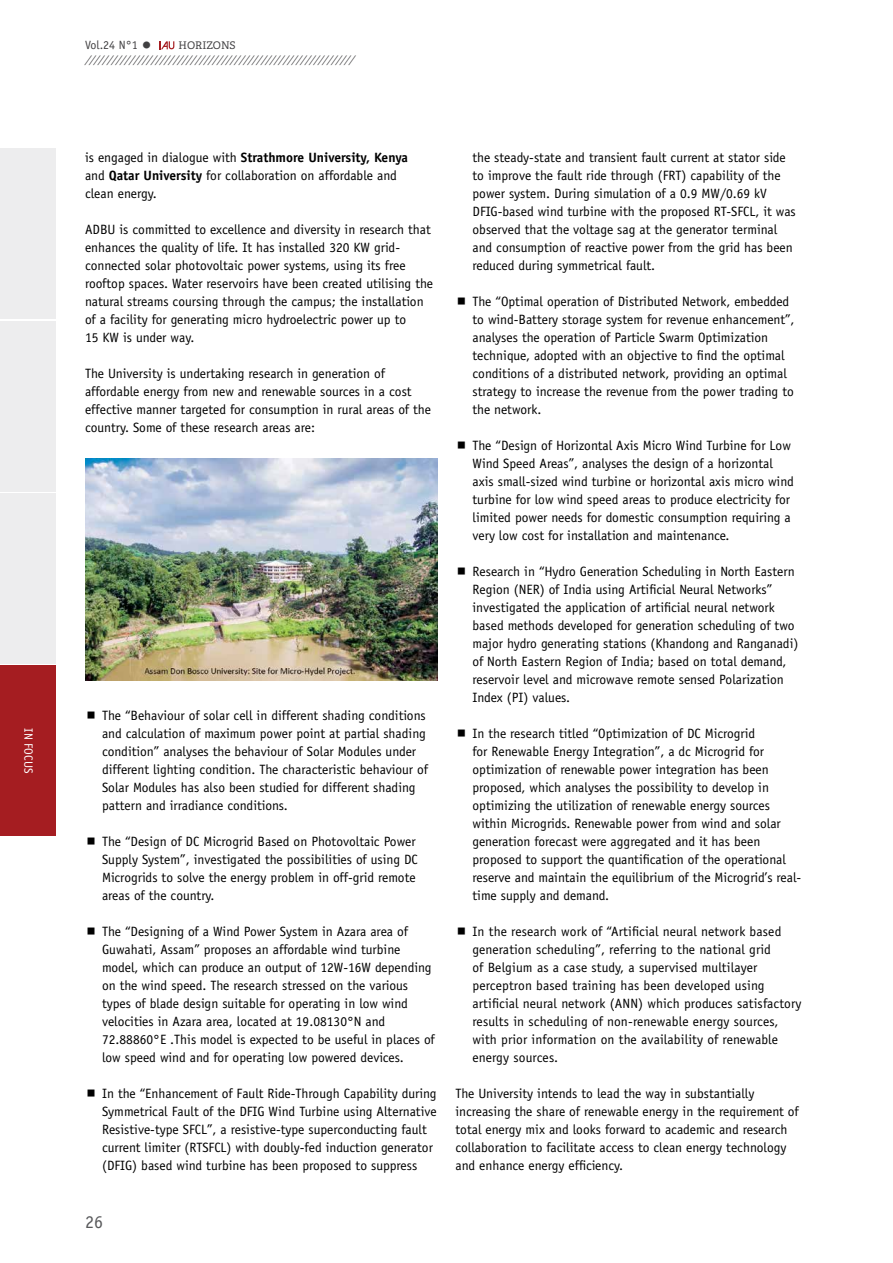
<style>
.page{position:relative;width:893px;height:1263px;background:#fff}
.page>*{position:absolute;margin:0;border:0;box-sizing:border-box;transform-origin:0 0}
.t1{font:18px "Officina Sans Std";color:#58595b}
.t2{font:13.5px/18px "Officina Sans Std";color:#000}
.t3{font:12px "Officina Sans Std";color:#414042}
.t4{font:12px "Officina Sans Std";color:#fff}
.t5{font:italic 10.5px "Officina Sans Std";color:#414042}
.t6{font:10.5px "Adelle";color:#414042}
.s1{font-size:19.5px}
.s2{font-weight:700}
</style>
<div class="page">
<svg style="left:159px;top:41px;width:15px;height:8px"></svg>
<div style="left:0;top:149px;width:56px;height:170px;background:#ededee"></div>
<div style="left:0;top:321px;width:56px;height:170px;background:#ededee"></div>
<div style="left:0;top:493px;width:56px;height:170px;background:#ededee"></div>
<div style="left:0;top:666px;width:56px;height:170px;background:#a51d21"></div>
<img style="left:85px;top:458px;width:352px;height:223px">
<p class="t4" style="left:36px;top:728px;width:46px;rotate:90deg">IN FOCUS</p>
<p class="t3" style="left:85px;top:38px;width:68px">Vol.24 N°1 <span class="s1">•</span></p>
<p class="t6" style="left:179px;top:39px;width:59px">HORIZONS</p>
<p class="t5" style="left:85px;top:53px;width:274px">/////////////////////////////////////////////////////////////</p>
<p class="t2" style="left:85px;top:148px;width:325px">is engaged in dialogue with <span class="s2">Strathmore University, Kenya </span>and <span class="s2">Qatar University</span> for collaboration on affordable and clean energy.</p>
<p class="t2" style="left:85px;top:220px;width:350px">ADBU is committed to excellence and diversity in research that enhances the quality of life. It has installed 320 KW grid&shy;connected solar photovoltaic power systems, using its free rooftop spaces. Water reservoirs have been created utilising the natural streams coursing through the campus; the installation of a facility for generating micro hydroelectric power up to<br>15 KW is under way.</p>
<p class="t2" style="left:85px;top:364px;width:347px">The University is undertaking research in generation of affordable energy from new and renewable sources in a cost effective manner targeted for consumption in rural areas of the country. Some of these research areas are:</p>
<p class="t2" style="left:102px;top:706px;width:327px">The “Behaviour of solar cell in different shading conditions and calculation of maximum power point at partial shading condition” analyses the behaviour of Solar Modules under different lighting condition. The characteristic behaviour of Solar Modules has also been studied for different shading pattern and irradiance conditions.</p>
<p class="t2" style="left:102px;top:832px;width:317px">The “Design of DC Microgrid Based on Photovoltaic Power Supply System”, investigated the possibilities of using DC Microgrids to solve the energy problem in off-grid remote areas of the country.</p>
<p class="t2" style="left:102px;top:922px;width:334px">The “Designing of a Wind Power System in Azara area of Guwahati, Assam” proposes an affordable wind turbine model, which can produce an output of 12W-16W depending on the wind speed. The research stressed on the various types of blade design suitable for operating in low wind velocities in Azara area, located at 19.08130°N and 72.88860°E .This model is expected to be useful in places of low speed wind and for operating low powered devices.</p>
<p class="t2" style="left:102px;top:1084px;width:336px">In the “Enhancement of Fault Ride-Through Capability during Symmetrical Fault of the DFIG Wind Turbine using Alternative Resistive-type SFCL”, a resistive-type superconducting fault current limiter (RTSFCL) with doubly-fed induction generator (DFIG) based wind turbine has been proposed to suppress</p>
<h1 class="t1" style="left:85px;top:1211px;width:19px">26</h1>
<p class="t2" style="left:472px;top:148px;width:325px">the steady-state and transient fault current at stator side to improve the fault ride through (FRT) capability of the power system. During simulation of a 0.9 MW/0.69 kV DFIG-based wind turbine with the proposed RT-SFCL, it was observed that the voltage sag at the generator terminal and consumption of reactive power from the grid has been reduced during symmetrical fault.</p>
<p class="t2" style="left:472px;top:292px;width:324px">The “Optimal operation of Distributed Network, embedded to wind-Battery storage system for revenue enhancement”, analyses the operation of Particle Swarm Optimization technique, adopted with an objective to find the optimal conditions of a distributed network, providing an optimal strategy to increase the revenue from the power trading to the network.</p>
<p class="t2" style="left:472px;top:436px;width:323px">The “Design of Horizontal Axis Micro Wind Turbine for Low Wind Speed Areas”, analyses the design of a horizontal axis small-sized wind turbine or horizontal axis micro wind turbine for low wind speed areas to produce electricity for limited power needs for domestic consumption requiring a very low cost for installation and maintenance.</p>
<p class="t2" style="left:472px;top:562px;width:327px">Research in “Hydro Generation Scheduling in North Eastern Region (NER) of India using Artificial Neural Networks” investigated the application of artificial neural network based methods developed for generation scheduling of two major hydro generating stations (Khandong and Ranganadi) of North Eastern Region of India; based on total demand, reservoir level and microwave remote sensed Polarization Index (PI) values.</p>
<p class="t2" style="left:472px;top:724px;width:330px">In the research titled “Optimization of DC Microgrid<br>for Renewable Energy Integration”, a dc Microgrid for optimization of renewable power integration has been proposed, which analyses the possibility to develop in optimizing the utilization of renewable energy sources within Microgrids. Renewable power from wind and solar generation forecast were aggregated and it has been proposed to support the quantification of the operational reserve and maintain the equilibrium of the Microgrid’s real&shy;time supply and demand.</p>
<p class="t2" style="left:472px;top:922px;width:331px">In the research work of “Artificial neural network based generation scheduling”, referring to the national grid<br>of Belgium as a case study, a supervised multilayer perceptron based training has been developed using artificial neural network (ANN) which produces satisfactory results in scheduling of non-renewable energy sources, with prior information on the availability of renewable energy sources.</p>
<p class="t2" style="left:455px;top:1084px;width:345px">The University intends to lead the way in substantially increasing the share of renewable energy in the requirement of total energy mix and looks forward to academic and research collaboration to facilitate access to clean energy technology and enhance energy efficiency.</p>
</div>
